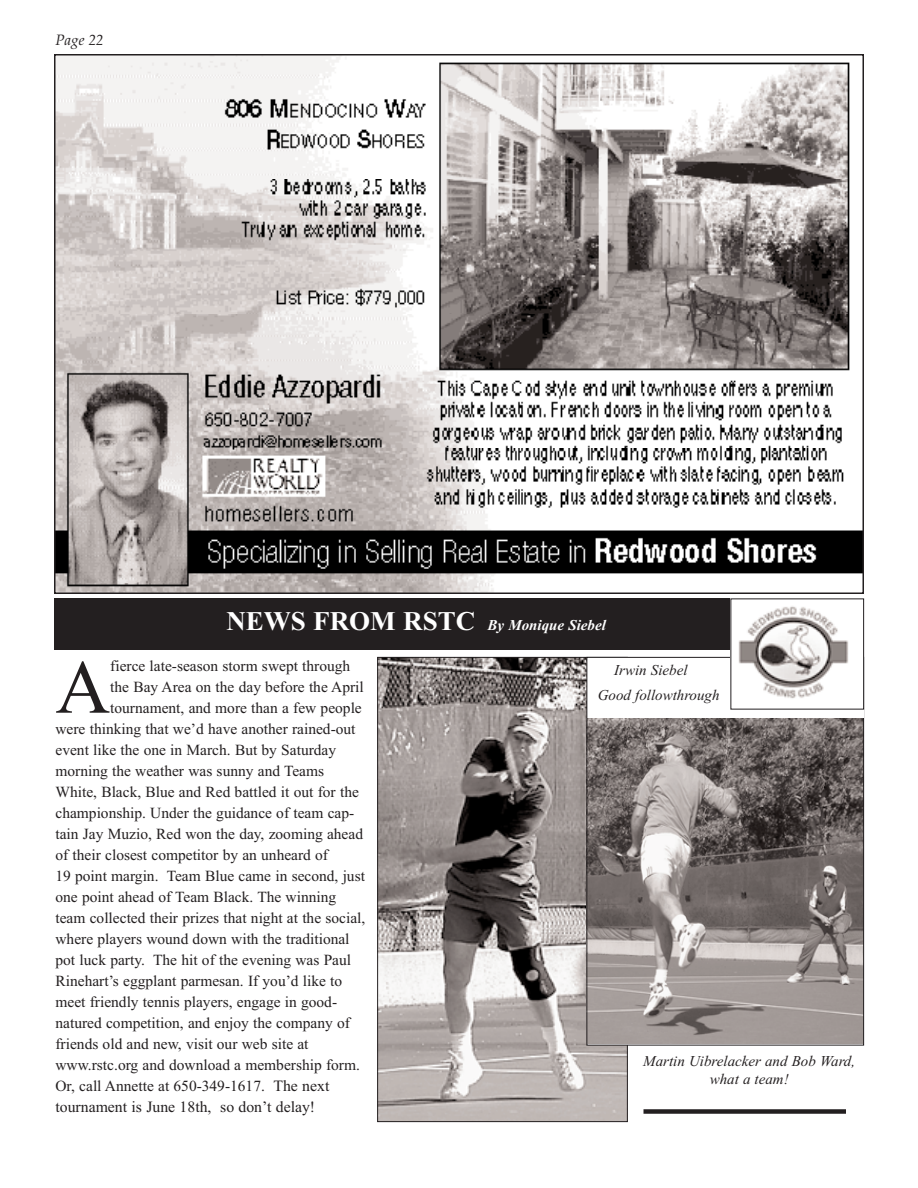
<style>
.page{position:relative;width:918px;height:1188px;background:#fff}
.page>*{position:absolute;margin:0;border:0;box-sizing:border-box;transform-origin:0 0}
.t1{font:76.05px "Times New Roman";color:#231f20}
.t2{font:15.75px "Times New Roman";color:#231f20}
.t3{font:15.45px "Times New Roman";color:#231f20}
.t4{font:italic 15px/25.5px "Times New Roman";color:#231f20}
.t5{font:italic 700 15px "Times New Roman";color:#fff}
.t6{font:italic 15px "Palatino";color:#231f20}
.s1{font-style:normal;font-size:27px}
.s2{font-size:15.75px}
</style>
<div class="page">
<img style="left:57px;top:57px;width:804px;height:534px">
<div style="left:54px;top:598px;width:810px;height:52px;background:#231f20"></div>
<img style="left:379px;top:659px;width:247px;height:461px">
<img style="left:588px;top:718px;width:274px;height:326px">
<div style="left:586px;top:657px;width:278px;height:389px;border:1px solid #231f20"></div>
<div style="left:588px;top:663px;width:276px;height:55px;background:#fff"></div>
<div style="left:644px;top:1109px;width:202px;height:5px;background:#231f20"></div>
<div style="left:731px;top:599px;width:133px;height:110px;background:#fff"></div>
<img style="left:738px;top:606px;width:111px;height:93px">
<p class="t6" style="left:56px;top:31px;width:50px">Page 22</p>
<p class="t5" style="left:226px;top:616px;width:381px"><span class="s1">NEWS FROM RSTC</span> By Monique Siebel</p>
<h1 class="t1" style="left:56px;top:642px;width:56px">A</h1>
<p class="t3" style="left:110px;top:656px;width:242px">fierce late-season storm swept through</p>
<p class="t3" style="left:110px;top:677px;width:255px">the Bay Area on the day before the April</p>
<p class="t3" style="left:110px;top:698px;width:253px">tournament, and more than a few people</p>
<p class="t3" style="left:55px;top:719px;width:302px">were thinking that we’d have another rained-out</p>
<p class="t3" style="left:55px;top:740px;width:282px">event like the one in March. But by Saturday</p>
<p class="t3" style="left:55px;top:761px;width:270px">morning the weather was sunny and Teams</p>
<p class="t3" style="left:55px;top:782px;width:305px">White, Black, Blue and Red battled it out for the</p>
<p class="t3" style="left:55px;top:803px;width:300px">championship. Under the guidance of team cap-</p>
<p class="t3" style="left:55px;top:824px;width:309px">tain Jay Muzio, Red won the day, zooming ahead</p>
<p class="t3" style="left:55px;top:845px;width:274px">of their closest competitor by an unheard of</p>
<p class="t3" style="left:55px;top:866px;width:311px">19 point margin. Team Blue came in second, just</p>
<p class="t3" style="left:55px;top:887px;width:282px">one point ahead of Team Black. The winning</p>
<p class="t3" style="left:55px;top:908px;width:311px">team collected their prizes that night at the social,</p>
<p class="t3" style="left:55px;top:929px;width:296px">where players wound down with the traditional</p>
<p class="t3" style="left:55px;top:950px;width:297px">pot luck party. The hit of the evening was Paul</p>
<p class="t3" style="left:55px;top:971px;width:288px">Rinehart’s eggplant parmesan. If you’d like to</p>
<p class="t3" style="left:55px;top:992px;width:283px">meet friendly tennis players, engage in good-</p>
<p class="t3" style="left:55px;top:1013px;width:296px">natured competition, and enjoy the company of</p>
<p class="t3" style="left:55px;top:1034px;width:255px">friends old and new, visit our web site at</p>
<p class="t3" style="left:55px;top:1055px;width:306px">www.rstc.org and download a membership form.</p>
<p class="t3" style="left:55px;top:1076px;width:275px">Or, call Annette at 650-349-1617. <span class="s2">The next</span></p>
<p class="t2" style="left:55px;top:1097px;width:261px">tournament is June 18th, so don’t delay!</p>
<p class="t4" style="left:598px;top:657px;width:123px;text-indent:17px">Irwin Siebel<br>Good followthrough</p>
<p class="t4" style="left:643px;top:1052px;width:213px;line-height:18px;text-align:center">Martin Uibrelacker and Bob Ward, what a team!</p>
</div>
